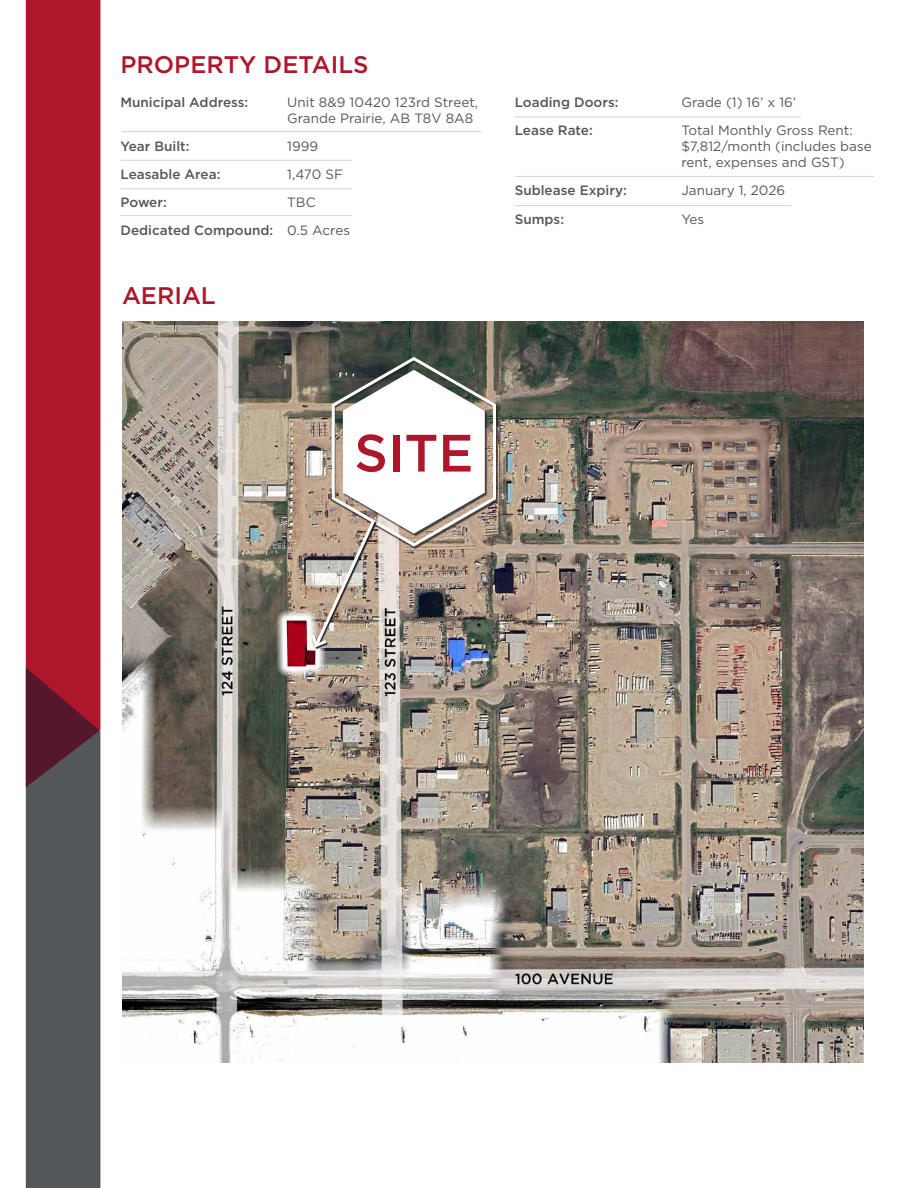
<style>
.page{position:relative;width:918px;height:1188px;background:#fff}
.page>*{position:absolute;margin:0;border:0;box-sizing:border-box;transform-origin:0 0}
.t1{font:500 52.5px "Gotham";color:#ae172b}
.t2{font:500 24px "Gotham";color:#ae172b}
.t3{font:13.5px/16.2px "Gotham";color:#54575a}
.Body_Text{font:500 13.5px "Gotham";color:#54575a}
</style>
<div class="page">
<div style="left:26px;top:0;width:74px;height:667px;background:#ae172b"></div>
<svg style="left:26px;top:667px;width:74px;height:521px;background:#594b51"></svg>
<img style="left:122px;top:321px;width:742px;height:742px">
<img style="left:309px;top:355px;width:190px;height:294px">
<hr style="left:122px;top:131px;width:359px;height:1px;background:#a9a8aa">
<hr style="left:515px;top:176px;width:359px;height:1px;background:#a9a8aa">
<hr style="left:515px;top:205px;width:277px;height:1px;background:#a9a8aa">
<hr style="left:515px;top:117px;width:286px;height:1px;background:#a9a8aa">
<hr style="left:121px;top:160px;width:231px;height:1px;background:#a9a8aa">
<hr style="left:121px;top:188px;width:231px;height:1px;background:#a9a8aa">
<hr style="left:121px;top:215px;width:231px;height:1px;background:#a9a8aa">
<p class="t2" style="left:121px;top:49px;width:250px">PROPERTY DETAILS</p>
<p class="Body_Text" style="left:121px;top:93px;width:129px">Municipal Address:</p>
<p class="t3" style="left:287px;top:94px;width:192px">Unit 8&amp;9 10420 123rd Street,<br>Grande Prairie, AB T8V 8A8</p>
<p class="Body_Text" style="left:121px;top:138px;width:71px">Year Built:</p>
<p class="t3" style="left:287px;top:138px;width:33px">1999</p>
<p class="Body_Text" style="left:121px;top:166px;width:101px">Leasable Area:</p>
<p class="t3" style="left:287px;top:166px;width:57px">1,470 SF</p>
<p class="Body_Text" style="left:121px;top:194px;width:48px">Power:</p>
<p class="t3" style="left:287px;top:194px;width:30px">TBC</p>
<p class="Body_Text" style="left:121px;top:222px;width:154px">Dedicated Compound:</p>
<p class="t3" style="left:287px;top:222px;width:64px">0.5 Acres</p>
<p class="t2" style="left:122px;top:280px;width:95px">AERIAL</p>
<p class="Body_Text" style="left:515px;top:93px;width:105px">Loading Doors:</p>
<p class="t3" style="left:681px;top:94px;width:116px">Grade (1) 16’ x 16’</p>
<p class="Body_Text" style="left:515px;top:121px;width:80px">Lease Rate:</p>
<p class="t3" style="left:681px;top:122px;width:192px">Total Monthly Gross Rent: $7,812/month (includes base rent, expenses and GST)</p>
<p class="Body_Text" style="left:515px;top:182px;width:114px">Sublease Expiry:</p>
<p class="t3" style="left:681px;top:182px;width:105px">January 1, 2026</p>
<p class="Body_Text" style="left:515px;top:210px;width:51px">Sumps:</p>
<p class="t3" style="left:681px;top:210px;width:24px">Yes</p>
<p class="t1" style="left:354px;top:419px;width:121px">SITE</p>
</div>
